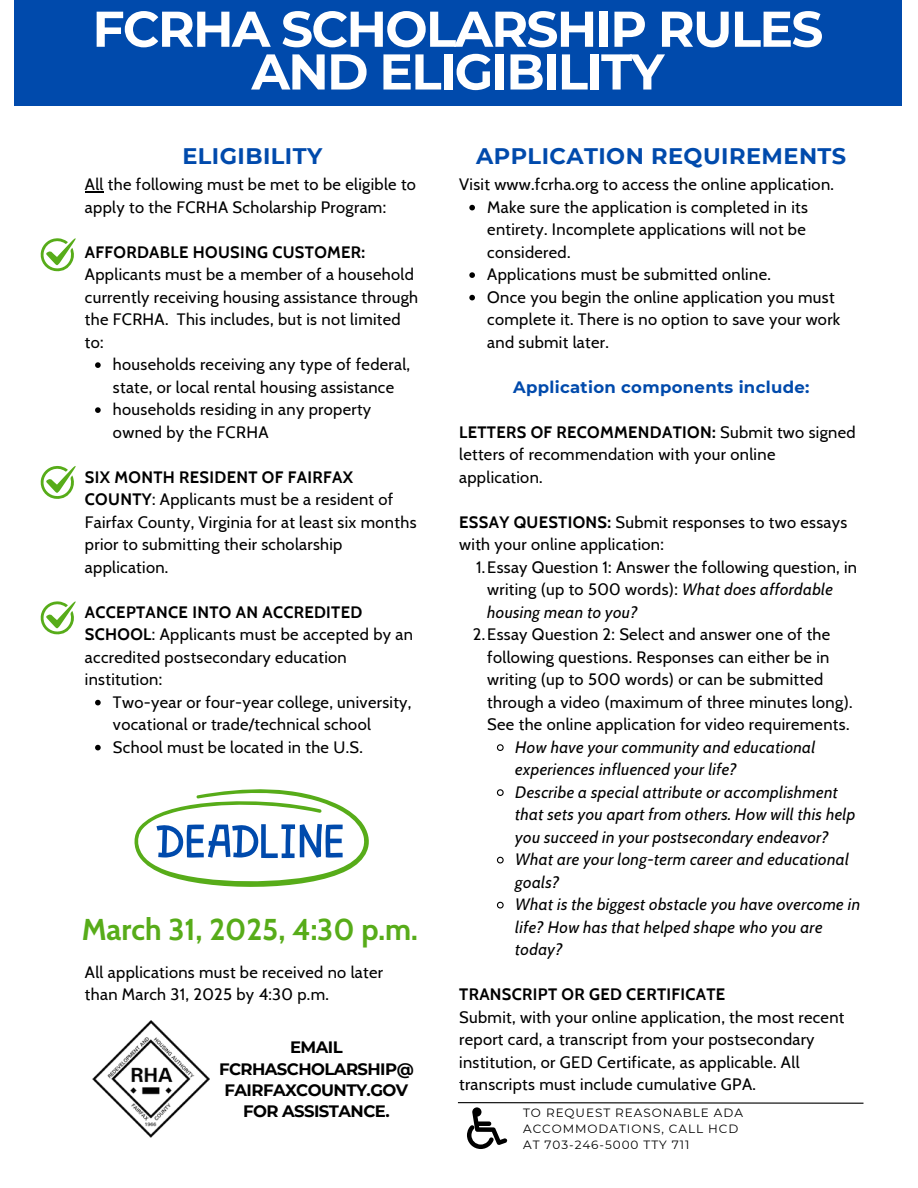
<style>
.page{position:relative;width:918px;height:1188px;background:#fff}
.page>*{position:absolute;margin:0;border:0;box-sizing:border-box;transform-origin:0 0}
.t1{font:700 50.1px/42.8px "Montserrat";letter-spacing:-.035em;color:#fff;text-align:center}
.t2{font:700 30px "Cabin";color:#57ac19}
.t3{font:700 22.5px "Montserrat";letter-spacing:.02em;color:#004aac}
.t4{font:16.5px/22.5px "Cabin";letter-spacing:.02em;color:#000}
.t5{font:italic 16.5px/22.5px "Cabin";letter-spacing:.02em;color:#000}
.t6{font:700 16.5px/21.3px "Montserrat";letter-spacing:-.035em;color:#000;text-align:center}
.t7{font:700 16.5px "Montserrat";letter-spacing:.02em;color:#004aac}
.t8{font:12px/16px "Montserrat";letter-spacing:.08em;color:#000}
.s1{font-weight:700}
.s2{font-style:italic}
</style>
<div class="page">
<div style="left:14px;top:0;width:888px;height:106px;background:#004aac"></div>
<svg style="left:85px;top:191px;width:19px;height:1px"></svg>
<svg style="left:95px;top:362px;width:6px;height:6px"></svg>
<svg style="left:95px;top:407px;width:6px;height:6px"></svg>
<svg style="left:95px;top:700px;width:6px;height:5px"></svg>
<svg style="left:95px;top:745px;width:6px;height:5px"></svg>
<img style="left:92px;top:1021px;width:118px;height:117px">
<svg style="left:134px;top:789px;width:235px;height:98px"></svg>
<svg style="left:40px;top:238px;width:36px;height:33px"></svg>
<svg style="left:469px;top:205px;width:6px;height:5px"></svg>
<svg style="left:469px;top:272px;width:6px;height:6px"></svg>
<svg style="left:469px;top:295px;width:6px;height:5px"></svg>
<svg style="left:496px;top:744px;width:8px;height:7px"></svg>
<svg style="left:496px;top:789px;width:8px;height:7px"></svg>
<svg style="left:496px;top:856px;width:8px;height:8px"></svg>
<svg style="left:496px;top:901px;width:8px;height:8px"></svg>
<svg style="left:40px;top:466px;width:36px;height:33px"></svg>
<svg style="left:40px;top:601px;width:36px;height:33px"></svg>
<svg style="left:457px;top:1102px;width:407px;height:47px"></svg>
<h5 class="t1" style="left:92px;top:7px;width:732px">FCRHA SCHOLARSHIP RULES<br>AND ELIGIBILITY</h5>
<h1 class="t3" style="left:182px;top:143px;width:141px">ELIGIBILITY</h1>
<h1 class="t4" style="left:85px;top:173px;width:333px">All the following must be met to be eligible to apply to the FCRHA Scholarship Program:</h1>
<p class="t4" style="left:85px;top:241px;width:335px"><span class="s1">AFFORDABLE HOUSING CUSTOMER:<br></span>Applicants must be a member of a household currently receiving housing assistance through the FCRHA. This includes, but is not limited to:</p>
<p class="t4" style="left:113px;top:353px;width:299px">households receiving any type of federal, state, or local rental housing assistance</p>
<p class="t4" style="left:113px;top:398px;width:260px">households residing in any property owned by the FCRHA</p>
<h5 class="t4" style="left:85px;top:466px;width:333px"><span class="s1">SIX MONTH RESIDENT OF FAIRFAX COUNTY</span>: Applicants must be a resident of Fairfax County, Virginia for at least six months prior to submitting their scholarship application.</h5>
<h5 class="t4" style="left:85px;top:601px;width:330px"><span class="s1">ACCEPTANCE INTO AN ACCREDITED<br>SCHOOL</span>: Applicants must be accepted by an accredited postsecondary education institution:</h5>
<p class="t4" style="left:113px;top:691px;width:300px">Two-year or four-year college, university, vocational or trade/technical school</p>
<p class="t4" style="left:113px;top:736px;width:251px">School must be located in the U.S.</p>
<p class="t2" style="left:82px;top:911px;width:338px">March 31, 2025, 4:30 p.m.</p>
<h5 class="t4" style="left:85px;top:961px;width:300px">All applications must be received no later than March 31, 2025 by 4:30 p.m.</h5>
<p class="t6" style="left:219px;top:1037px;width:196px">EMAIL<br>FCRHASCHOLARSHIP@<br>FAIRFAXCOUNTY.GOV<br>FOR ASSISTANCE.</p>
<p class="t3" style="left:476px;top:143px;width:372px">APPLICATION REQUIREMENTS</p>
<p class="t4" style="left:459px;top:173px;width:376px">Visit www.fcrha.org to access the online application.</p>
<p class="t4" style="left:487px;top:196px;width:322px">Make sure the application is completed in its entirety. Incomplete applications will not be considered.</p>
<h5 class="t4" style="left:487px;top:263px;width:285px">Applications must be submitted online.</h5>
<p class="t4" style="left:487px;top:286px;width:355px">Once you begin the online application you must complete it. There is no option to save your work and submit later.</p>
<h2 class="t7" style="left:513px;top:377px;width:298px">Application components include:</h2>
<p class="t4" style="left:459px;top:421px;width:398px"><span class="s1">LETTERS OF RECOMMENDATION:</span> Submit two signed letters of recommendation with your online application.</p>
<h3 class="t4" style="left:459px;top:511px;width:390px"><span class="s1">ESSAY QUESTIONS:</span> Submit responses to two essays with your online application:</h3>
<h5 class="t4" style="left:487px;top:556px;width:371px;text-indent:-11px">1.Essay Question 1: Answer the following question, in writing (up to 500 words): <span class="s2">What does affordable housing mean to you?</span></h5>
<p class="t4" style="left:487px;top:623px;width:367px;text-indent:-14px">2.Essay Question 2: Select and answer one of the following questions. Responses can either be in writing (up to 500 words) or can be submitted through a video (maximum of three minutes long).<br>See the online application for video requirements.</p>
<p class="t5" style="left:515px;top:736px;width:302px">How have your community and educational experiences influenced your life?</p>
<p class="t5" style="left:515px;top:781px;width:342px">Describe a special attribute or accomplishment that sets you apart from others. How will this help you succeed in your postsecondary endeavor?</p>
<h4 class="t5" style="left:515px;top:848px;width:335px">What are your long-term career and educational goals?</h4>
<h5 class="t5" style="left:515px;top:893px;width:346px">What is the biggest obstacle you have overcome in life? How has that helped shape who you are today?</h5>
<h5 class="t4" style="left:459px;top:983px;width:387px"><span class="s1">TRANSCRIPT OR GED CERTIFICATE<br></span>Submit, with your online application, the most recent report card, a transcript from your postsecondary institution, or GED Certificate, as applicable. All transcripts must include cumulative GPA.</h5>
<p class="t8" style="left:523px;top:1105px;width:221px">TO REQUEST REASONABLE ADA<br>ACCOMMODATIONS, CALL HCD<br>AT 703-246-5000 TTY 711</p>
</div>
